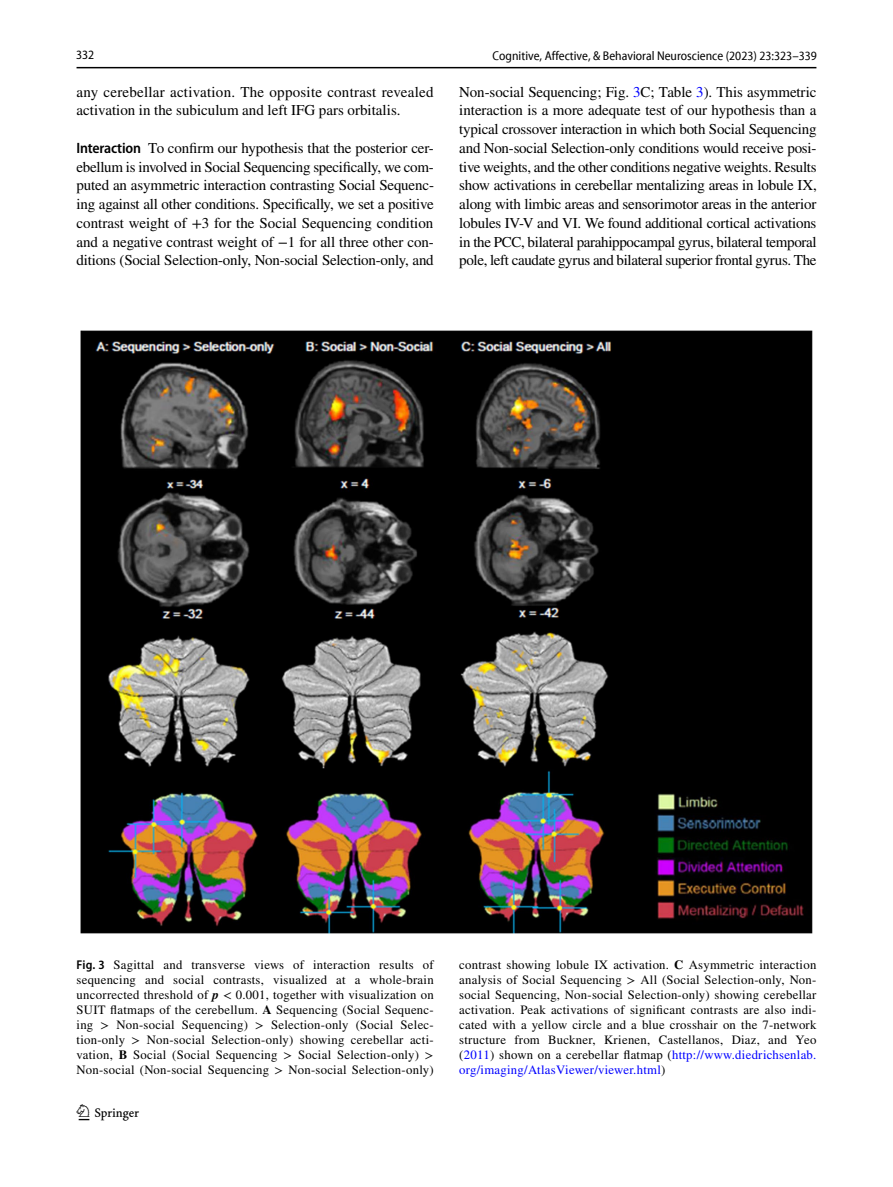
<style>
.page{position:relative;width:893px;height:1187px;background:#fff}
.page>*{position:absolute;margin:0;border:0;box-sizing:border-box;transform-origin:0 0}
.t1{font:22.5px "Springnew Regular 2";color:#000}
.t2{font:15px/18.8px "STIX";letter-spacing:-.005em;color:#000;text-align:justify}
.t3{font:12.75px/15px "STIX";letter-spacing:.02em;color:#000;text-align:justify}
.t4{font:semi-condensed 12.75px "Myriad Pro Unic";color:#000}
.t5{font:12.75px "Myriad Pro Semi Cn 3";color:#000}
.s1{font-family:"Myriad Pro";font-weight:600;font-stretch:semi-condensed}
.s2{color:#00f}
.s3{font-weight:700;font-style:italic}
.s4{font-weight:700}
</style>
<div class="page">
<hr style="left:77px;top:67px;width:739px;height:1px;background:#000">
<img style="left:81px;top:330px;width:731px;height:603px">
<p class="t5" style="left:76px;top:48px;width:20px">332</p>
<p class="t2" style="left:77px;top:83px;width:358px">any cerebellar activation. The opposite contrast revealed activation in the subiculum and left IFG pars orbitalis.</p>
<p class="t2" style="left:77px;top:139px;width:359px"><span class="s1">Interaction</span> To confirm our hypothesis that the posterior cer‑ ebellum is involved in Social Sequencing specifically, we com‑ puted an asymmetric interaction contrasting Social Sequenc‑ ing against all other conditions. Specifically, we set a positive contrast weight of +3 for the Social Sequencing condition and a negative contrast weight of −1 for all three other con‑ ditions (Social Selection-only, Non-social Selection-only, and</p>
<p class="t4" style="left:493px;top:51px;width:326px">Cognitive, Affective, &amp; Behavioral Neuroscience (2023) 23:323–339</p>
<p class="t2" style="left:459px;top:83px;width:359px">Non-social Sequencing; Fig. <span class="s2">3</span>C; Table <span class="s2">3</span>). This asymmetric interaction is a more adequate test of our hypothesis than a typical crossover interaction in which both Social Sequencing and Non-social Selection-only conditions would receive posi‑ tive weights, and the other conditions negative weights. Results show activations in cerebellar mentalizing areas in lobule IX, along with limbic areas and sensorimotor areas in the anterior lobules IV-V and VI. We found additional cortical activations in the PCC, bilateral parahippocampal gyrus, bilateral temporal pole, left caudate gyrus and bilateral superior frontal gyrus. The</p>
<p class="t3" style="left:77px;top:957px;width:359px"><span class="s1">Fig. 3</span> Sagittal and transverse views of interaction results of sequencing and social contrasts, visualized at a whole-brain uncorrected threshold of <span class="s3">p</span> &lt; 0.001, together with visualization on SUIT flatmaps of the cerebellum. <span class="s4">A</span> Sequencing (Social Sequenc‑ ing &gt; Non-social Sequencing) &gt; Selection-only (Social Selec‑ tion-only &gt; Non-social Selection-only) showing cerebellar acti‑ vation, <span class="s4">B</span> Social (Social Sequencing &gt; Social Selection-only) &gt; Non-social (Non-social Sequencing &gt; Non-social Selection-only)</p>
<p class="t3" style="left:459px;top:957px;width:359px">contrast showing lobule IX activation. <span class="s4">C</span> Asymmetric interaction analysis of Social Sequencing &gt; All (Social Selection-only, Non&shy;social Sequencing, Non-social Selection-only) showing cerebellar activation. Peak activations of significant contrasts are also indi‑ cated with a yellow circle and a blue crosshair on the 7-network structure from Buckner, Krienen, Castellanos, Diaz, and Yeo (<span class="s2">2011</span>) shown on a cerebellar flatmap (<span class="s2">http://www.diedrichsenlab. org/imaging/AtlasViewer/viewer.html</span>)</p>
<h1 class="t1" style="left:79px;top:1104px;width:62px">1 3</h1>
</div>
